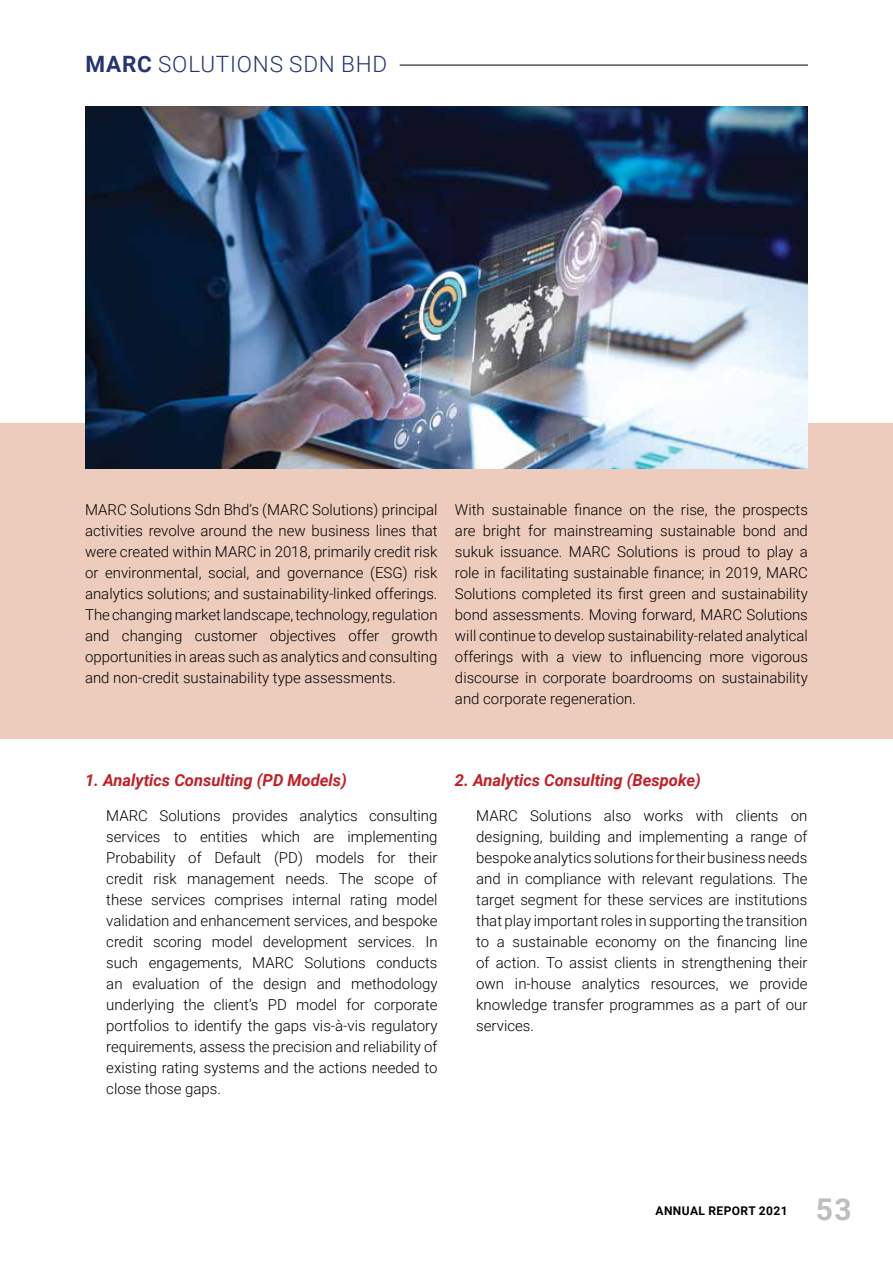
<style>
.page{position:relative;width:893px;height:1263px;background:#fff}
.page>*{position:absolute;margin:0;border:0;box-sizing:border-box;transform-origin:0 0}
.t1{font:700 30px "Roboto";color:#bcbec0}
.t2{font:300 22.5px "Roboto";letter-spacing:.035em;color:#253572}
.t3{font:italic 700 16.5px "Roboto";color:#c02026}
.t4{font:300 15px/21px "Roboto";color:#000;text-align:justify}
.t5{font:700 12px "Roboto";letter-spacing:.035em;color:#000}
.s1{font-weight:700}
</style>
<div class="page">
<hr style="left:400px;top:65px;width:408px;height:1px;background:#000">
<div style="left:0;top:423px;width:893px;height:315px;background:#edcbbd"></div>
<img style="left:85px;top:106px;width:723px;height:362px">
<h2 class="t2" style="left:85px;top:48px;width:303px"><span class="s1">MARC</span> SOLUTIONS SDN BHD</h2>
<p class="t4" style="left:85px;top:499px;width:354px">MARC Solutions Sdn Bhd’s (MARC Solutions) principal activities revolve around the new business lines that were created within MARC in 2018, primarily credit risk or environmental, social, and governance (ESG) risk analytics solutions; and sustainability-linked offerings.<br>The changing market landscape, technology, regulation and changing customer objectives offer growth opportunities in areas such as analytics and consulting and non-credit sustainability type assessments.</p>
<p class="t4" style="left:455px;top:499px;width:354px">With sustainable finance on the rise, the prospects are bright for mainstreaming sustainable bond and sukuk issuance. MARC Solutions is proud to play a role in facilitating sustainable finance; in 2019, MARC Solutions completed its first green and sustainability bond assessments. Moving forward, MARC Solutions will continue to develop sustainability-related analytical offerings with a view to influencing more vigorous discourse in corporate boardrooms on sustainability and corporate regeneration.</p>
<p class="t3" style="left:85px;top:769px;width:263px">1. Analytics Consulting (PD Models)</p>
<p class="t3" style="left:455px;top:769px;width:248px">2. Analytics Consulting (Bespoke)</p>
<p class="t4" style="left:106px;top:805px;width:333px">MARC Solutions provides analytics consulting services to entities which are implementing Probability of Default (PD) models for their credit risk management needs. The scope of these services comprises internal rating model validation and enhancement services, and bespoke credit scoring model development services. In such engagements, MARC Solutions conducts an evaluation of the design and methodology underlying the client’s PD model for corporate portfolios to identify the gaps vis-à-vis regulatory requirements, assess the precision and reliability of existing rating systems and the actions needed to close those gaps.</p>
<p class="t4" style="left:476px;top:805px;width:333px">MARC Solutions also works with clients on designing, building and implementing a range of bespoke analytics solutions for their business needs and in compliance with relevant regulations. The target segment for these services are institutions that play important roles in supporting the transition to a sustainable economy on the financing line of action. To assist clients in strengthening their own in-house analytics resources, we provide knowledge transfer programmes as a part of our services.</p>
<p class="t5" style="left:655px;top:1202px;width:134px">ANNUAL REPORT 2021</p>
<h1 class="t1" style="left:816px;top:1189px;width:37px">53</h1>
</div>
